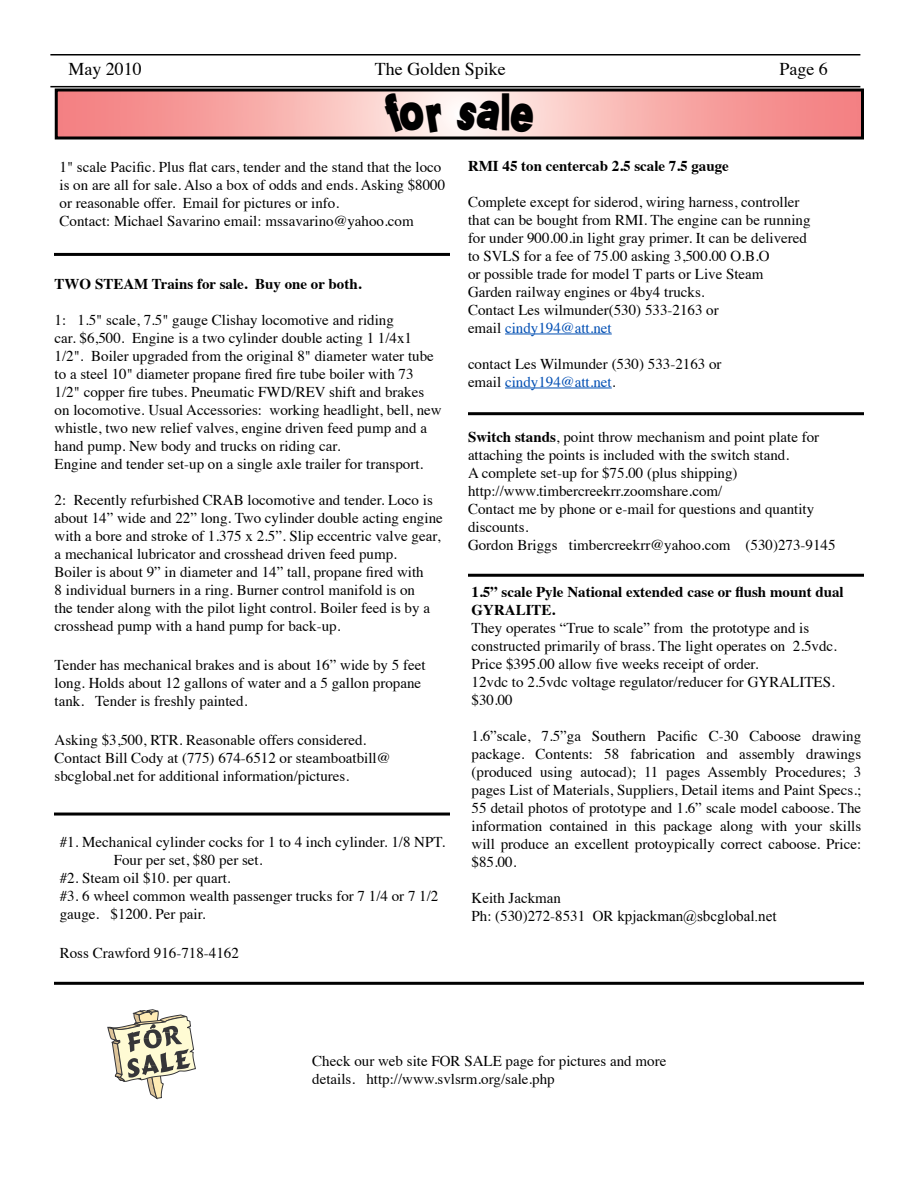
<style>
.page{position:relative;width:918px;height:1188px;background:#fff}
.page>*{position:absolute;margin:0;border:0;box-sizing:border-box;transform-origin:0 0}
.t1{font:36px "Shoot The Keys";color:#000}
.t2{font:18px "Times";color:#000}
.t3{font:15px/18px "Times";color:#000}
.t4{font:700 15px/18px "Times";color:#000}
.t5{font:15px "Times New Roman";color:#000}
.s1{color:#004eb3}
.s2{font-weight:700}
.s3{font-family:"Times"}
</style>
<div class="page">
<hr style="left:50px;top:54px;width:810px;height:2px;background:#000">
<hr style="left:50px;top:86px;width:810px;height:1px;background:#000">
<svg style="left:59px;top:92px;width:801px;height:44px;background:#f8b2b0"></svg>
<div style="left:55px;top:88px;width:809px;height:52px;border:3px solid #000"></div>
<hr style="left:468px;top:412px;width:396px;height:3px;background:#000">
<hr style="left:54px;top:813px;width:396px;height:3px;background:#000">
<hr style="left:468px;top:574px;width:396px;height:3px;background:#000">
<hr style="left:54px;top:253px;width:396px;height:3px;background:#000">
<hr style="left:54px;top:982px;width:810px;height:3px;background:#000">
<hr style="left:505px;top:334px;width:107px;height:1px;background:#004eb3">
<hr style="left:505px;top:388px;width:107px;height:1px;background:#004eb3">
<svg style="left:107px;top:1010px;width:89px;height:89px"></svg>
<p class="t2" style="left:68px;top:52px;width:75px">May 2010</p>
<p class="t2" style="left:375px;top:52px;width:132px">The Golden Spike</p>
<p class="t2" style="left:779px;top:52px;width:50px">Page 6</p>
<h1 class="t1" style="left:386px;top:91px;width:148px">FOR SALE</h1>
<p class="t3" style="left:60px;top:156px;width:387px">1" scale Pacific. Plus flat cars, tender and the stand that the loco is on are all for sale. Also a box of odds and ends. Asking $8000 or reasonable offer. Email for pictures or info.<br>Contact: Michael Savarino email: mssavarino@yahoo.com</p>
<p class="t4" style="left:55px;top:273px;width:308px">TWO STEAM Trains for sale. Buy one or both.</p>
<p class="t3" style="left:55px;top:309px;width:389px">1: 1.5" scale, 7.5" gauge Clishay locomotive and riding<br>car. $6,500. Engine is a two cylinder double acting 1 1/4x1<br>1/2". Boiler upgraded from the original 8" diameter water tube to a steel 10" diameter propane fired fire tube boiler with 73<br>1/2" copper fire tubes. Pneumatic FWD/REV shift and brakes on locomotive. Usual Accessories: working headlight, bell, new whistle, two new relief valves, engine driven feed pump and a hand pump. New body and trucks on riding car.<br>Engine and tender set-up on a single axle trailer for transport.</p>
<p class="t3" style="left:55px;top:489px;width:390px">2: Recently refurbished CRAB locomotive and tender. Loco is about 14” wide and 22” long. Two cylinder double acting engine with a bore and stroke of 1.375 x 2.5”. Slip eccentric valve gear, a mechanical lubricator and crosshead driven feed pump.<br>Boiler is about 9” in diameter and 14” tall, propane fired with<br>8 individual burners in a ring. Burner control manifold is on<br>the tender along with the pilot light control. Boiler feed is by a crosshead pump with a hand pump for back-up.</p>
<p class="t3" style="left:55px;top:654px;width:372px">Tender has mechanical brakes and is about 16” wide by 5 feet long. Holds about 12 gallons of water and a 5 gallon propane tank. Tender is freshly painted.</p>
<p class="t3" style="left:55px;top:729px;width:337px">Asking $3,500, RTR. Reasonable offers considered.<br>Contact Bill Cody at (775) 674-6512 or steamboatbill@ sbcglobal.net for additional information/pictures.</p>
<p class="t3" style="left:60px;top:832px;width:387px">#1. Mechanical cylinder cocks for 1 to 4 inch cylinder. 1/8 NPT.</p>
<p class="t3" style="left:114px;top:850px;width:150px">Four per set, $80 per set.</p>
<p class="t3" style="left:60px;top:868px;width:172px">#2. Steam oil $10. per quart.</p>
<p class="t3" style="left:60px;top:886px;width:380px">#3. 6 wheel common wealth passenger trucks for 7 1/4 or 7 1/2</p>
<p class="t3" style="left:60px;top:904px;width:147px">gauge. $1200. Per pair.</p>
<p class="t3" style="left:60px;top:943px;width:181px">Ross Crawford 916-718-4162</p>
<p class="t4" style="left:468px;top:155px;width:262px">RMI 45 ton centercab 2.5 scale 7.5 gauge</p>
<p class="t3" style="left:468px;top:192px;width:344px">Complete except for siderod, wiring harness, controller that can be bought from RMI. The engine can be running for under 900.00.in light gray primer. It can be delivered to SVLS for a fee of 75.00 asking 3,500.00 O.B.O<br>or possible trade for model T parts or Live Steam Garden railway engines or 4by4 trucks.<br>Contact Les wilmunder(530) 533-2163 or<br>email <span class="s1">cindy194@att.net</span></p>
<p class="t3" style="left:468px;top:354px;width:255px">contact Les Wilmunder (530) 533-2163 or email <span class="s1">cindy194@att.net</span>.</p>
<p class="t3" style="left:468px;top:427px;width:369px"><span class="s2">Switch stands</span>, point throw mechanism and point plate for attaching the points is included with the switch stand.<br>A complete set-up for $75.00 (plus shipping) http://www.timbercreekrr.zoomshare.com/<br>Contact me by phone or e-mail for questions and quantity discounts.<br>Gordon Briggs timbercreekrr@yahoo.com (530)273-9145</p>
<p class="t4" style="left:472px;top:581px;width:374px">1.5” scale Pyle National extended case or flush mount dual<br>GYRALITE.</p>
<p class="t3" style="left:472px;top:618px;width:367px">They operates “True to scale” from the prototype and is constructed primarily of brass. The light operates on 2.5vdc.<br>Price $395.00 allow five weeks receipt of order.<br>12vdc to 2.5vdc voltage regulator/reducer for GYRALITES. $30.00</p>
<p class="t3" style="left:472px;top:726px;width:391px;text-align:justify">1.6”scale, 7.5”ga Southern Pacific C-30 Caboose drawing package. Contents: 58 fabrication and assembly drawings (produced using autocad); 11 pages Assembly Procedures; 3 pages List of Materials, Suppliers, Detail items and Paint Specs.; 55 detail photos of prototype and 1.6” scale model caboose. The information contained in this package along with your skills will produce an excellent protoypically correct caboose. Price: $85.00.</p>
<p class="t3" style="left:472px;top:888px;width:91px">Keith Jackman</p>
<p class="t5" style="left:472px;top:906px;width:307px"><span class="s3">Ph: (530)272-8531 OR</span> kpjackman@sbcglobal.net</p>
<p class="t3" style="left:312px;top:1051px;width:356px">Check our web site FOR SALE page for pictures and more details. http://www.svlsrm.org/sale.php</p>
</div>
